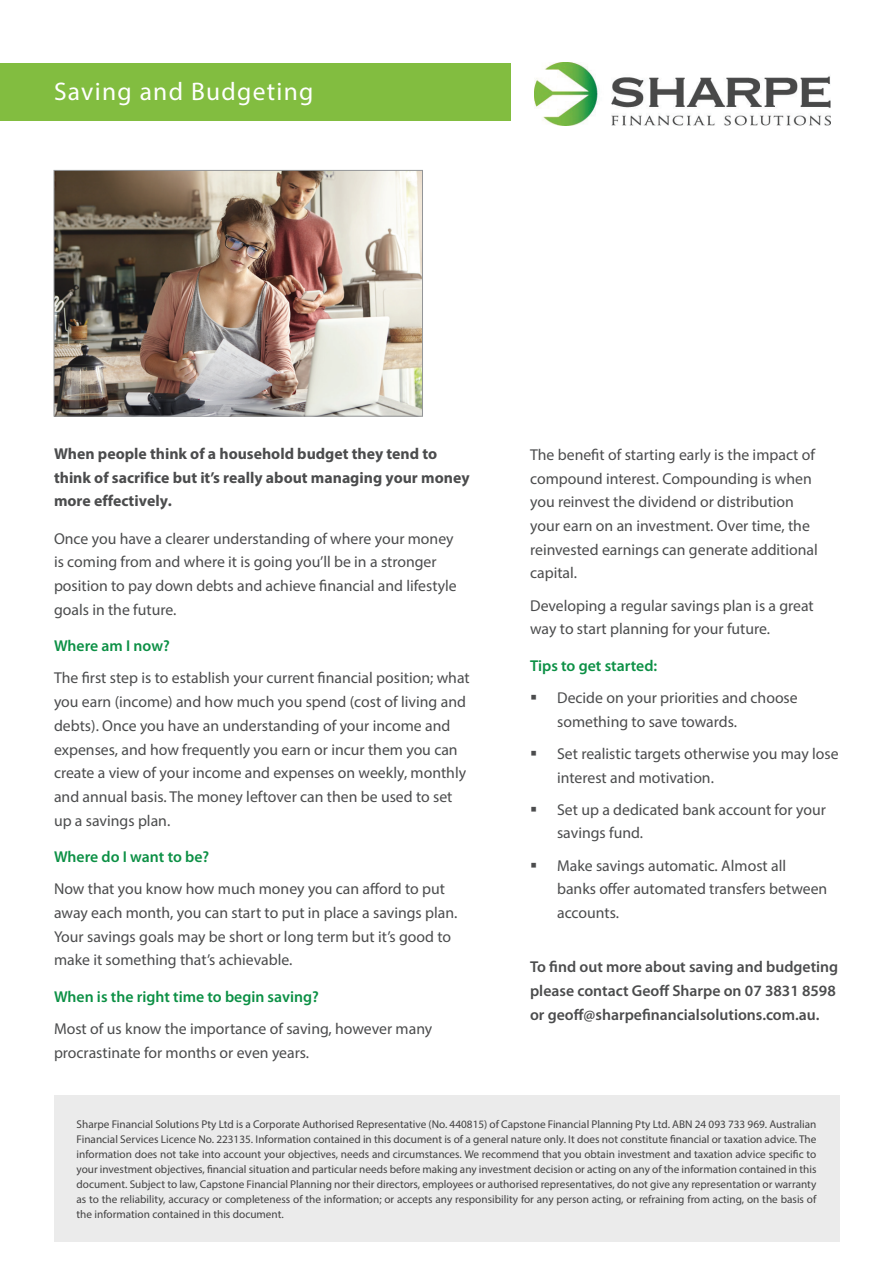
<style>
.page{position:relative;width:893px;height:1263px;background:#fff}
.page>*{position:absolute;margin:0;border:0;box-sizing:border-box;transform-origin:0 0}
.t1{font:25.5px "Myriad Pro";letter-spacing:.05em;color:#fff}
.t2{font:15.75px/23.7px "Myriad Pro";color:#4b4c4d}
.t3{font:600 15.75px/23.7px "Myriad Pro";color:#4b4c4d}
.t4{font:700 15.75px/23.7px "Myriad Pro";color:#4b4c4d}
.t5{font:600 15.75px "Myriad Pro";color:#0c9045}
.t6{font:11.25px/15px "Myriad Pro";color:#424142;text-align:justify}
</style>
<div class="page">
<div style="left:0;top:64px;width:510px;height:57px;background:#82bd40"></div>
<div style="left:54px;top:1095px;width:786px;height:146px;background:#ebebeb"></div>
<img style="left:56px;top:172px;width:365px;height:242px">
<div style="left:54px;top:170px;width:369px;height:246px;border:1px solid #939598"></div>
<img style="left:534px;top:62px;width:296px;height:63px">
<h1 class="t1" style="left:54px;top:76px;width:261px">Saving and Budgeting</h1>
<p class="t4" style="left:54px;top:441px;width:417px">When people think of a household budget they tend to think of sacrifice but it’s really about managing your money more effectively.</p>
<p class="t2" style="left:54px;top:526px;width:404px">Once you have a clearer understanding of where your money is coming from and where it is going you’ll be in a stronger position to pay down debts and achieve financial and lifestyle goals in the future.</p>
<p class="t5" style="left:54px;top:636px;width:117px">Where am I now?</p>
<p class="t2" style="left:54px;top:666px;width:417px">The first step is to establish your current financial position; what you earn (income) and how much you spend (cost of living and debts). Once you have an understanding of your income and expenses, and how frequently you earn or incur them you can create a view of your income and expenses on weekly, monthly and annual basis. The money leftover can then be used to set up a savings plan.</p>
<p class="t5" style="left:54px;top:847px;width:157px">Where do I want to be?</p>
<p class="t2" style="left:54px;top:877px;width:405px">Now that you know how much money you can afford to put away each month, you can start to put in place a savings plan.<br>Your savings goals may be short or long term but it’s good to make it something that’s achievable.</p>
<p class="t5" style="left:54px;top:986px;width:266px">When is the right time to begin saving?</p>
<p class="t2" style="left:54px;top:1017px;width:380px">Most of us know the importance of saving, however many procrastinate for months or even years.</p>
<p class="t2" style="left:530px;top:442px;width:289px">The benefit of starting early is the impact of compound interest. Compounding is when you reinvest the dividend or distribution your earn on an investment. Over time, the reinvested earnings can generate additional capital.</p>
<p class="t2" style="left:530px;top:593px;width:285px">Developing a regular savings plan is a great way to start planning for your future.</p>
<p class="t5" style="left:530px;top:655px;width:129px">Tips to get started:</p>
<p class="t2" style="left:557px;top:685px;width:242px">Decide on your priorities and choose something to save towards.</p>
<p class="t2" style="left:557px;top:741px;width:283px">Set realistic targets otherwise you may lose interest and motivation.</p>
<p class="t2" style="left:557px;top:797px;width:270px">Set up a dedicated bank account for your savings fund.</p>
<p class="t2" style="left:557px;top:853px;width:272px">Make savings automatic. Almost all banks offer automated transfers between accounts.</p>
<p class="t3" style="left:530px;top:955px;width:310px">To find out more about saving and budgeting please contact Geoff Sharpe on 07 3831 8598 or geoff@sharpefinancialsolutions.com.au.</p>
<p class="t6" style="left:77px;top:1116px;width:741px">Sharpe Financial Solutions Pty Ltd is a Corporate Authorised Representative (No. 440815) of Capstone Financial Planning Pty Ltd. ABN 24 093 733 969. Australian Financial Services Licence No. 223135. Information contained in this document is of a general nature only. It does not constitute financial or taxation advice. The information does not take into account your objectives, needs and circumstances. We recommend that you obtain investment and taxation advice specific to your investment objectives, financial situation and particular needs before making any investment decision or acting on any of the information contained in this document. Subject to law, Capstone Financial Planning nor their directors, employees or authorised representatives, do not give any representation or warranty as to the reliability, accuracy or completeness of the information; or accepts any responsibility for any person acting, or refraining from acting, on the basis of the information contained in this document.</p>
</div>
